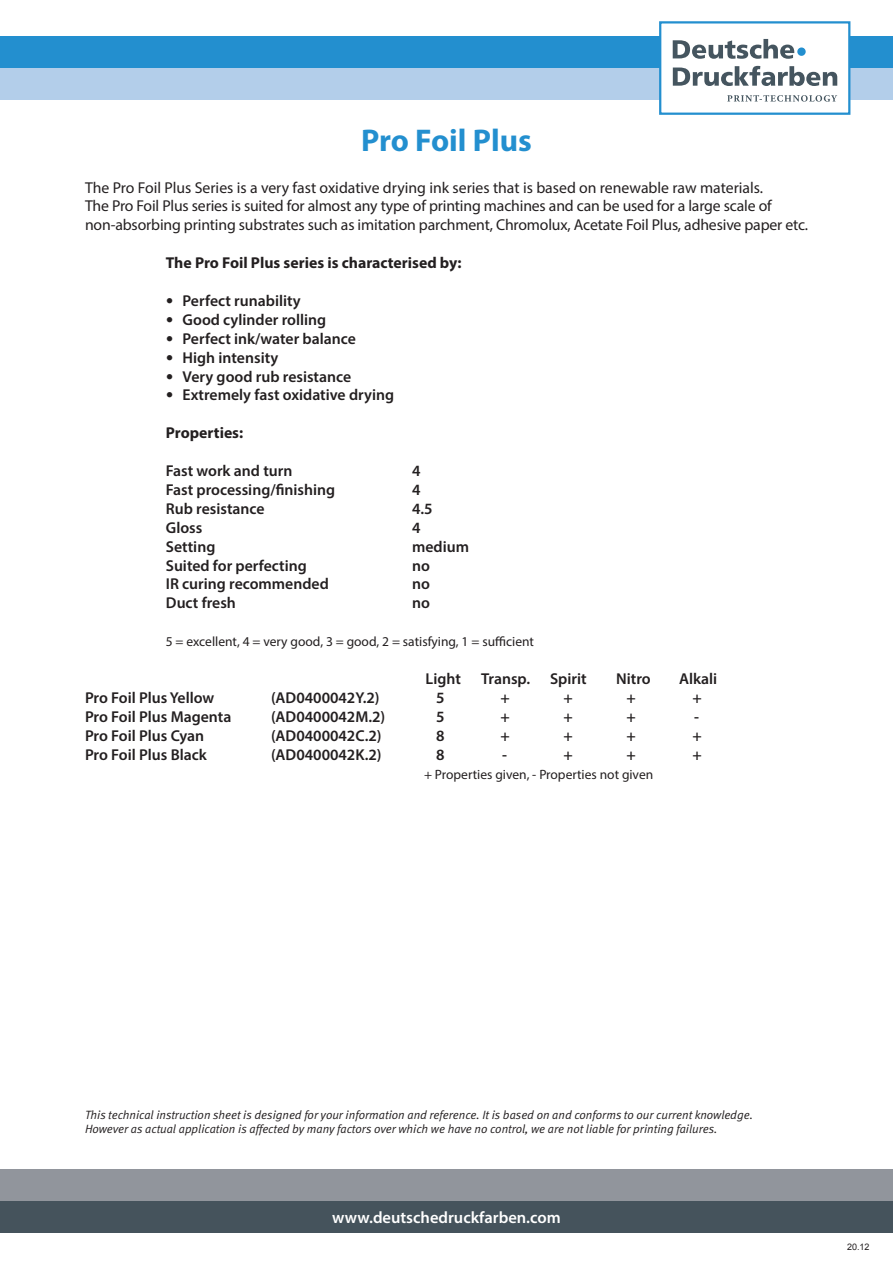
<style>
.page{position:relative;width:893px;height:1263px;background:#fff}
.page>*{position:absolute;margin:0;border:0;box-sizing:border-box;transform-origin:0 0}
.t1{font:700 31.5px "Myriad Pro";color:#238fcf}
.t2{font:600 16.5px "Myriad Pro";color:#fff}
.t3{font:600 15.75px "Myriad Pro";color:#231f20}
.t4{font:15.75px/18.9px "Myriad Pro";letter-spacing:-.01em;color:#231f20}
.t5{font:700 15.75px "Myriad Pro";color:#231f20}
.t6{font:13.5px "Myriad Pro";color:#231f20}
.t7{font:italic 12px/14.4px "Meta Normal";color:#231f20}
.t8{font:9px "Arial";color:#231f20}
.s1{font-family:"Meta Normal";font-weight:400;font-size:15px}
</style>
<div class="page">
<div style="left:0;top:36px;width:893px;height:32px;background:#238fcf"></div>
<div style="left:0;top:1169px;width:893px;height:32px;background:#91959c"></div>
<div style="left:0;top:68px;width:893px;height:32px;background:#b3ceea"></div>
<div style="left:0;top:1201px;width:893px;height:32px;background:#45535c"></div>
<div style="left:659px;top:21px;width:191px;height:94px;background:#fff;border:2px solid #238fcf"></div>
<svg style="left:673px;top:66px;width:164px;height:20px"></svg>
<svg style="left:727px;top:95px;width:110px;height:7px"></svg>
<svg style="left:673px;top:39px;width:121px;height:20px"></svg>
<div style="left:797px;top:47px;width:9px;height:9px;background:#238fcf;border-radius:50%"></div>
<h1 class="t1" style="left:361px;top:120px;width:172px">Pro Foil Plus</h1>
<p class="t4" style="left:85px;top:178px;width:725px">The Pro Foil Plus Series is a very fast oxidative drying ink series that is based on renewable raw materials.<br>The Pro Foil Plus series is suited for almost any type of printing machines and can be used for a large scale of non-absorbing printing substrates such as imitation parchment, Chromolux, Acetate Foil Plus, adhesive paper etc.</p>
<p class="t5" style="left:166px;top:253px;width:297px">The Pro Foil Plus series is characterised by:</p>
<p class="t3" style="left:166px;top:291px;width:136px"><span class="s1">•</span> Perfect runability</p>
<p class="t3" style="left:166px;top:310px;width:162px"><span class="s1">•</span> Good cylinder rolling</p>
<p class="t3" style="left:166px;top:328px;width:192px"><span class="s1">•</span> Perfect ink/water balance</p>
<p class="t3" style="left:166px;top:347px;width:114px"><span class="s1">•</span> High intensity</p>
<p class="t3" style="left:166px;top:366px;width:187px"><span class="s1">•</span> Very good rub resistance</p>
<p class="t3" style="left:166px;top:385px;width:230px"><span class="s1">•</span> Extremely fast oxidative drying</p>
<p class="t5" style="left:166px;top:423px;width:79px">Properties:</p>
<p class="t3" style="left:166px;top:461px;width:128px">Fast work and turn</p>
<p class="t3" style="left:412px;top:461px;width:10px">4</p>
<p class="t3" style="left:166px;top:480px;width:171px">Fast processing/finishing</p>
<p class="t3" style="left:412px;top:480px;width:10px">4</p>
<p class="t3" style="left:166px;top:499px;width:100px">Rub resistance</p>
<p class="t3" style="left:412px;top:499px;width:22px">4.5</p>
<p class="t3" style="left:166px;top:517px;width:38px">Gloss</p>
<p class="t3" style="left:412px;top:517px;width:10px">4</p>
<p class="t3" style="left:166px;top:536px;width:51px">Setting</p>
<p class="t3" style="left:412px;top:536px;width:58px">medium</p>
<p class="t3" style="left:166px;top:555px;width:143px">Suited for perfecting</p>
<p class="t3" style="left:412px;top:555px;width:19px">no</p>
<p class="t3" style="left:166px;top:574px;width:165px">IR curing recommended</p>
<p class="t3" style="left:412px;top:574px;width:19px">no</p>
<p class="t3" style="left:166px;top:593px;width:72px">Duct fresh</p>
<p class="t3" style="left:412px;top:593px;width:19px">no</p>
<p class="t6" style="left:166px;top:633px;width:370px">5 = excellent, 4 = very good, 3 = good, 2 = satisfying, 1 = sufficient</p>
<p class="t3" style="left:426px;top:669px;width:37px">Light</p>
<p class="t3" style="left:481px;top:669px;width:50px">Transp.</p>
<p class="t3" style="left:550px;top:669px;width:38px">Spirit</p>
<p class="t3" style="left:616px;top:669px;width:36px">Nitro</p>
<p class="t3" style="left:679px;top:669px;width:40px">Alkali</p>
<p class="t3" style="left:85px;top:688px;width:131px">Pro Foil Plus Yellow</p>
<p class="t3" style="left:271px;top:688px;width:110px">(AD0400042Y.2)</p>
<p class="t3" style="left:436px;top:688px;width:10px">5</p>
<p class="t3" style="left:501px;top:688px;width:11px">+</p>
<p class="t3" style="left:564px;top:688px;width:11px">+</p>
<p class="t3" style="left:627px;top:688px;width:11px">+</p>
<p class="t3" style="left:693px;top:688px;width:11px">+</p>
<p class="t3" style="left:85px;top:706px;width:148px">Pro Foil Plus Magenta</p>
<p class="t3" style="left:271px;top:706px;width:116px">(AD0400042M.2)</p>
<p class="t3" style="left:436px;top:706px;width:10px">5</p>
<p class="t3" style="left:501px;top:706px;width:11px">+</p>
<p class="t3" style="left:564px;top:706px;width:11px">+</p>
<p class="t3" style="left:627px;top:706px;width:11px">+</p>
<p class="t3" style="left:694px;top:706px;width:6px">-</p>
<p class="t3" style="left:85px;top:725px;width:121px">Pro Foil Plus Cyan</p>
<p class="t3" style="left:271px;top:725px;width:112px">(AD0400042C.2)</p>
<p class="t3" style="left:436px;top:725px;width:10px">8</p>
<p class="t3" style="left:501px;top:725px;width:11px">+</p>
<p class="t3" style="left:564px;top:725px;width:11px">+</p>
<p class="t3" style="left:627px;top:725px;width:11px">+</p>
<p class="t3" style="left:693px;top:725px;width:11px">+</p>
<p class="t3" style="left:85px;top:744px;width:123px">Pro Foil Plus Black</p>
<p class="t3" style="left:271px;top:744px;width:112px">(AD0400042K.2)</p>
<p class="t3" style="left:436px;top:744px;width:10px">8</p>
<p class="t3" style="left:502px;top:744px;width:6px">-</p>
<p class="t3" style="left:564px;top:744px;width:11px">+</p>
<p class="t3" style="left:627px;top:744px;width:11px">+</p>
<p class="t3" style="left:693px;top:744px;width:11px">+</p>
<p class="t6" style="left:424px;top:766px;width:231px">+ Properties given, - Properties not given</p>
<p class="t7" style="left:85px;top:1107px;width:669px">This technical instruction sheet is designed for your information and reference. It is based on and conforms to our current knowledge.<br>However as actual application is affected by many factors over which we have no control, we are not liable for printing failures.</p>
<p class="t2" style="left:332px;top:1207px;width:230px">www.deutschedruckfarben.com</p>
<p class="t8" style="left:847px;top:1241px;width:24px">20.12</p>
</div>
